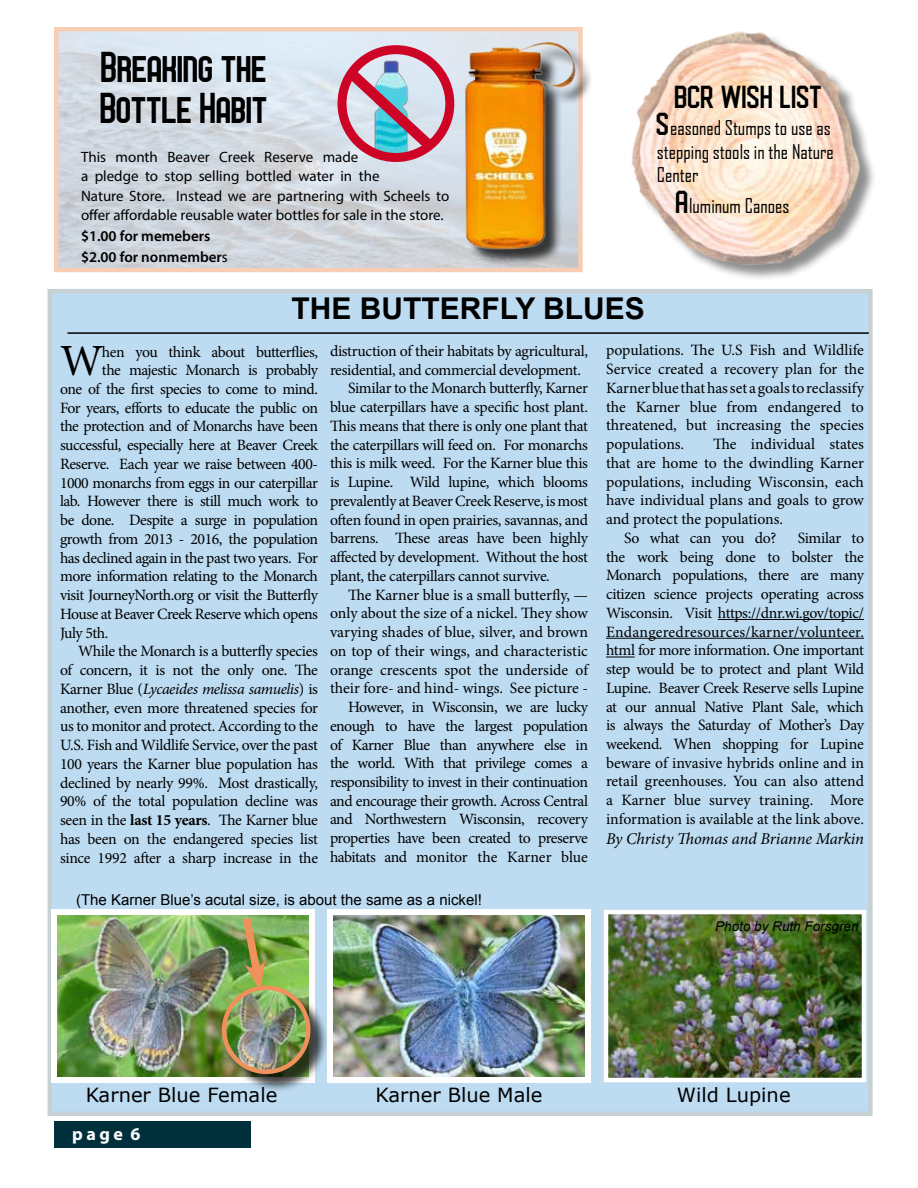
<style>
.page{position:relative;width:918px;height:1188px;background:#fff}
.page>*{position:absolute;margin:0;border:0;box-sizing:border-box;transform-origin:0 0}
.t1{font:44.55px "Minion Pro";color:#000}
.t2{font:34.5px/41.4px "Service Station";color:#000}
.t3{font:700 30px "Arial";color:#000}
.t4{font:25.5px "Areno";color:#000}
.t5{font:19.5px/23.4px "Agency FB";color:#000}
.t6{font:19.5px "MS Reference Sans Serif";color:#000}
.t7{font:700 18px "Myriad Pro";color:#fff}
.t8{font:italic 16.5px "Minion Pro";letter-spacing:-.01em;color:#000}
.t9{font:15.75px/18.8px "Minion Pro";letter-spacing:-.025em;color:#000;text-align:justify}
.t10{font:15.75px "Minion Pro";letter-spacing:-.005em;color:#000}
.t11{font:15.75px "Minion Pro";color:#000}
.t12{font:italic 15.75px "Minion Pro";letter-spacing:-.025em;color:#000}
.t13{font:15px/19.5px "Myriad Pro";color:#000}
.t14{font:15px "Arial";color:#000}
.t15{font:600 15px/21px "Myriad Pro";color:#000}
.t16{font:italic 13.5px "Arial";color:#000}
.s1{font-weight:400}
.s2{font-family:"Areno";font-size:25.5px}
.s3{font-style:normal}
.s4{font-weight:700}
</style>
<div class="page">
<img style="left:59px;top:32px;width:409px;height:235px">
<div style="left:48px;top:289px;width:825px;height:827px;background:#bddbf1;border:4px solid #c7d1d4"></div>
<hr style="left:68px;top:332px;width:801px;height:2px;background:#000">
<img style="left:58px;top:916px;width:250px;height:160px">
<div style="left:51px;top:909px;width:264px;height:174px;border:6px solid #fff"></div>
<img style="left:334px;top:916px;width:250px;height:160px">
<div style="left:327px;top:909px;width:264px;height:174px;border:6px solid #fff"></div>
<img style="left:609px;top:915px;width:252px;height:162px">
<div style="left:604px;top:910px;width:262px;height:172px;border:4px solid #fff"></div>
<div style="left:225px;top:988px;width:104px;height:105px;background:#000;opacity:.75"></div>
<img style="left:224px;top:988px;width:84px;height:84px;border-radius:42px">
<div style="left:222px;top:985px;width:88px;height:89px;border:4px solid #f0915c;border-radius:50%"></div>
<hr style="left:718px;top:619px;width:146px;height:1px;background:#000">
<hr style="left:606px;top:638px;width:258px;height:1px;background:#000">
<svg style="left:606px;top:657px;width:29px;height:1px"></svg>
<div style="left:634px;top:33px;width:243px;height:248px;background:#000;opacity:.75"></div>
<img style="left:631px;top:31px;width:233px;height:238px">
<div style="left:468px;top:44px;width:126px;height:223px;background:#000;opacity:.75"></div>
<img style="left:449px;top:27px;width:142px;height:236px">
<img style="left:342px;top:54px;width:103px;height:104px">
<div style="left:338px;top:45px;width:116px;height:117px;border:9px solid #cd0426;border-radius:50%"></div>
<svg style="left:334px;top:57px;width:109px;height:102px;background:#bca1b4"></svg>
<svg style="left:238px;top:910px;width:28px;height:81px;background:#9ea35a"></svg>
<div style="left:54px;top:1121px;width:196px;height:27px;background:#00303c"></div>
<h2 class="t2" style="left:101px;top:45px;width:169px">Breaking the<br>Bottle Habit</h2>
<p class="t13" style="left:81px;top:147px;width:370px">This month Beaver Creek Reserve made<br>a pledge to stop selling bottled water in the<br>Nature Store. Instead we are partnering with Scheels to offer affordable reusable water bottles for sale in the store.</p>
<p class="t15" style="left:81px;top:226px;width:148px">$1.00 for memebers $2.00 for nonmember<span class="s1">s</span></p>
<h3 class="t3" style="left:291px;top:288px;width:355px">THE BUTTERFLY BLUES</h3>
<h3 class="t4" style="left:675px;top:87px;width:149px">BCR WISH LIST</h3>
<p class="t5" style="left:657px;top:116px;width:178px"><span class="s2">S</span>easoned Stumps to use as stepping stools in the Nature<br>Center</p>
<p class="t5" style="left:676px;top:193px;width:115px"><span class="s2">A</span>luminum Canoes</p>
<h1 class="t1" style="left:60px;top:331px;width:45px">W</h1>
<p class="t9" style="left:102px;top:342px;width:218px">hen you think about butterflies,</p>
<p class="t9" style="left:102px;top:361px;width:218px">the majestic Monarch is probably</p>
<p class="t9" style="left:60px;top:380px;width:259px">one of the first species to come to mind.</p>
<p class="t9" style="left:60px;top:398px;width:259px">For years, efforts to educate the public on</p>
<p class="t9" style="left:60px;top:417px;width:259px">the protection and of Monarchs have been</p>
<p class="t9" style="left:60px;top:436px;width:259px">successful, especially here at Beaver Creek</p>
<p class="t9" style="left:60px;top:455px;width:260px">Reserve. Each year we raise between 400-</p>
<p class="t9" style="left:60px;top:473px;width:259px">1000 monarchs from eggs in our caterpillar</p>
<p class="t9" style="left:60px;top:492px;width:260px">lab. However there is still much work to</p>
<p class="t9" style="left:60px;top:511px;width:260px">be done. Despite a surge in population</p>
<p class="t9" style="left:60px;top:530px;width:260px">growth from 2013 - 2016, the population</p>
<p class="t9" style="left:60px;top:548px;width:260px">has declined again in the past two years. For</p>
<p class="t9" style="left:60px;top:567px;width:260px">more information relating to the Monarch</p>
<p class="t9" style="left:60px;top:586px;width:260px">visit JourneyNorth.org or visit the Butterfly</p>
<p class="t9" style="left:60px;top:605px;width:260px">House at Beaver Creek Reserve which opens</p>
<p class="t9" style="left:60px;top:623px;width:50px">July 5th.</p>
<p class="t9" style="left:78px;top:642px;width:242px">While the Monarch is a butterfly species</p>
<p class="t9" style="left:60px;top:661px;width:259px">of concern, it is not the only one. The</p>
<p class="t12" style="left:60px;top:678px;width:260px"><span class="s3">Karner Blue (</span>Lycaeides melissa samuelis<span class="s3">) is</span></p>
<p class="t9" style="left:60px;top:698px;width:260px">another, even more threatened species for</p>
<p class="t9" style="left:60px;top:717px;width:260px">us to monitor and protect. According to the</p>
<p class="t9" style="left:60px;top:736px;width:259px">U.S. Fish and Wildlife Service, over the past</p>
<p class="t9" style="left:60px;top:755px;width:259px">100 years the Karner blue population has</p>
<p class="t9" style="left:60px;top:773px;width:260px">declined by nearly 99%. Most drastically,</p>
<p class="t9" style="left:60px;top:792px;width:259px">90% of the total population decline was</p>
<p class="t9" style="left:60px;top:811px;width:259px">seen in the <span class="s4">last 15 years</span>. The Karner blue</p>
<p class="t9" style="left:60px;top:829px;width:260px">has been on the endangered species list</p>
<p class="t9" style="left:60px;top:848px;width:260px">since 1992 after a sharp increase in the</p>
<p class="t9" style="left:330px;top:342px;width:260px">distruction of their habitats by agricultural,</p>
<p class="t9" style="left:330px;top:360px;width:252px">residential, and commercial development.</p>
<p class="t9" style="left:348px;top:379px;width:242px">Similar to the Monarch butterfly, Karner</p>
<p class="t9" style="left:330px;top:398px;width:259px">blue caterpillars have a specific host plant.</p>
<p class="t9" style="left:330px;top:417px;width:259px">This means that there is only one plant that</p>
<p class="t9" style="left:330px;top:435px;width:260px">the caterpillars will feed on. For monarchs</p>
<p class="t9" style="left:330px;top:454px;width:260px">this is milk weed. For the Karner blue this</p>
<p class="t9" style="left:330px;top:473px;width:260px">is Lupine. Wild lupine, which blooms</p>
<p class="t9" style="left:330px;top:492px;width:259px">prevalently at Beaver Creek Reserve, is most</p>
<p class="t9" style="left:330px;top:510px;width:260px">often found in open prairies, savannas, and</p>
<p class="t9" style="left:330px;top:529px;width:259px">barrens. These areas have been highly</p>
<p class="t9" style="left:330px;top:548px;width:260px">affected by development. Without the host</p>
<p class="t9" style="left:330px;top:566px;width:221px">plant, the caterpillars cannot survive.</p>
<p class="t10" style="left:348px;top:584px;width:242px">The Karner blue is a small butterfly, —</p>
<p class="t10" style="left:330px;top:603px;width:259px">only about the size of a nickel. They show</p>
<p class="t10" style="left:330px;top:621px;width:259px">varying shades of blue, silver, and brown</p>
<p class="t10" style="left:330px;top:640px;width:259px">on top of their wings, and characteristic</p>
<p class="t11" style="left:330px;top:659px;width:259px">orange crescents spot the underside of</p>
<p class="t11" style="left:330px;top:678px;width:259px">their fore- and hind- wings. See picture -</p>
<p class="t9" style="left:348px;top:698px;width:241px">However, in Wisconsin, we are lucky</p>
<p class="t9" style="left:330px;top:716px;width:259px">enough to have the largest population</p>
<p class="t9" style="left:330px;top:735px;width:260px">of Karner Blue than anywhere else in</p>
<p class="t9" style="left:330px;top:754px;width:259px">the world. With that privilege comes a</p>
<p class="t9" style="left:330px;top:773px;width:259px">responsibility to invest in their continuation</p>
<p class="t9" style="left:330px;top:791px;width:259px">and encourage their growth. Across Central</p>
<p class="t9" style="left:330px;top:810px;width:259px">and Northwestern Wisconsin, recovery</p>
<p class="t9" style="left:330px;top:829px;width:260px">properties have been created to preserve</p>
<p class="t9" style="left:330px;top:848px;width:260px">habitats and monitor the Karner blue</p>
<p class="t14" style="left:76px;top:890px;width:407px">(The Karner Blue’s acutal size, is about the same as a nickel!</p>
<p class="t9" style="left:606px;top:341px;width:260px">populations. The U.S Fish and Wildlife Service created a recovery plan for the Karner blue that has set a goals to reclassify the Karner blue from endangered to threatened, but increasing the species populations.</p>
<p class="t11" style="left:713px;top:434px;width:152px">The individual states</p>
<p class="t10" style="left:606px;top:452px;width:260px">that are home to the dwindling Karner</p>
<p class="t11" style="left:606px;top:471px;width:259px">populations, including Wisconsin, each</p>
<p class="t10" style="left:606px;top:490px;width:260px">have individual plans and goals to grow</p>
<p class="t10" style="left:606px;top:509px;width:179px">and protect the populations.</p>
<p class="t9" style="left:624px;top:529px;width:154px">So what can you do?</p>
<p class="t9" style="left:606px;top:529px;width:260px;text-indent:192px">Similar to the work being done to bolster the Monarch populations, there are many citizen science projects operating across Wisconsin. Visit https://dnr.wi.gov/topic/ Endangeredresources/karner/volunteer. html for more information. One important step would be to protect and plant Wild Lupine. Beaver Creek Reserve sells Lupine at our annual Native Plant Sale, which is always the Saturday of Mother’s Day weekend. When shopping for Lupine beware of invasive hybrids online and in retail greenhouses. You can also attend a Karner blue survey training. More information is available at the link above.</p>
<p class="t8" style="left:606px;top:827px;width:259px">By Christy Thomas and Brianne Markin</p>
<p class="t16" style="left:715px;top:917px;width:145px">Photo by Ruth Forsgren</p>
<p class="t6" style="left:86px;top:1082px;width:193px">Karner Blue Female</p>
<p class="t6" style="left:376px;top:1082px;width:168px">Karner Blue Male</p>
<p class="t6" style="left:677px;top:1082px;width:115px">Wild Lupine</p>
<p class="t7" style="left:72px;top:1122px;width:70px">page 6</p>
</div>
